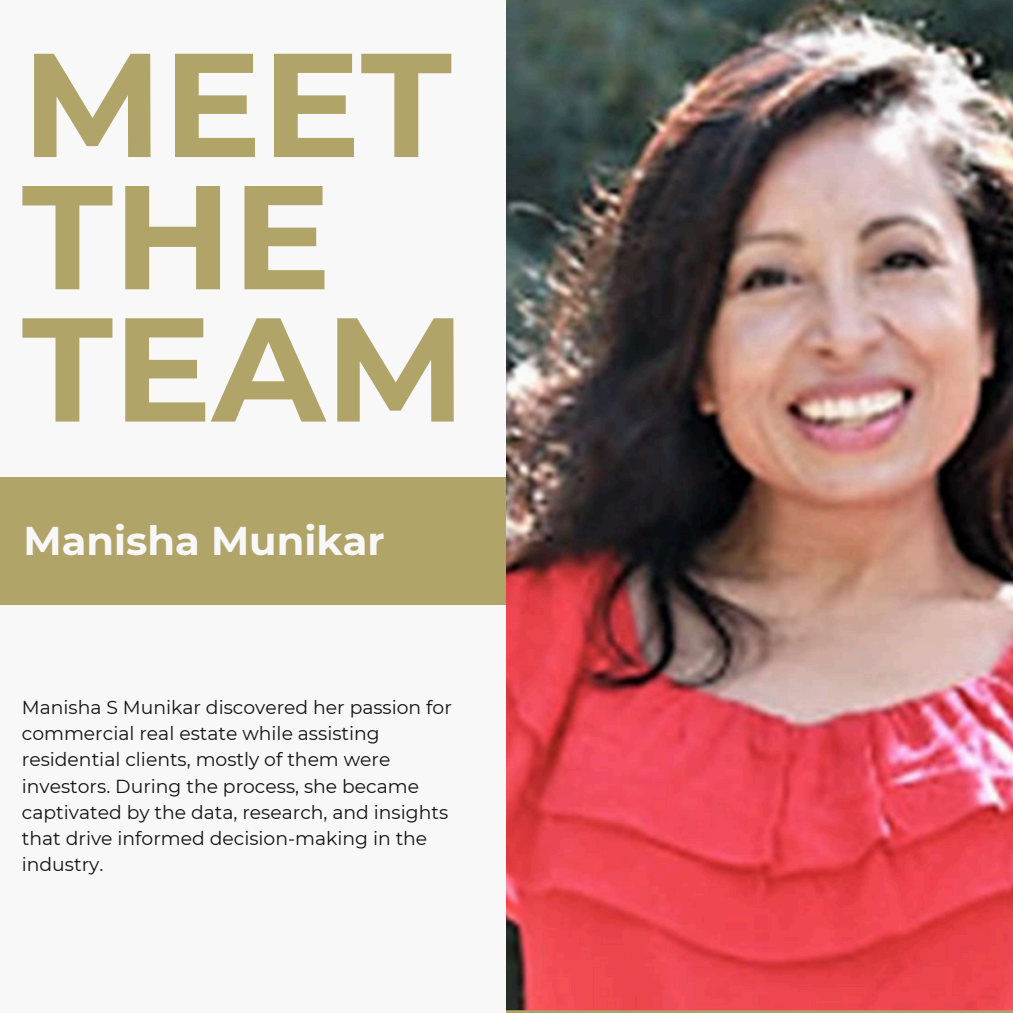
<style>
.page{position:relative;width:1013px;height:1013px;background:#fff}
.page>*{position:absolute;margin:0;border:0;box-sizing:border-box;transform-origin:0 0}
.t1{font:700 147.5px/132.2px "Montserrat";color:#b1a469}
.t2{font:700 40px "Montserrat";color:#f8f8f8}
.t3{font:18.75px/26.2px "Montserrat";color:#121212}
</style>
<div class="page">
<div style="left:0;top:0;width:1012px;height:1012px;background:#f8f8f8"></div>
<div style="left:0;top:477px;width:525px;height:127px;background:#b1a469"></div>
<img style="left:506px;top:0;width:506px;height:1012px">
<p class="t1" style="left:22px;top:38px;width:445px">MEET<br>THE<br>TEAM</p>
<p class="t2" style="left:24px;top:516px;width:363px">Manisha Munikar</p>
<h1 class="t3" style="left:22px;top:694px;width:431px">Manisha S Munikar discovered her passion for commercial real estate while assisting residential clients, mostly of them were investors. During the process, she became captivated by the data, research, and insights that drive informed decision-making in the industry.</h1>
</div>
